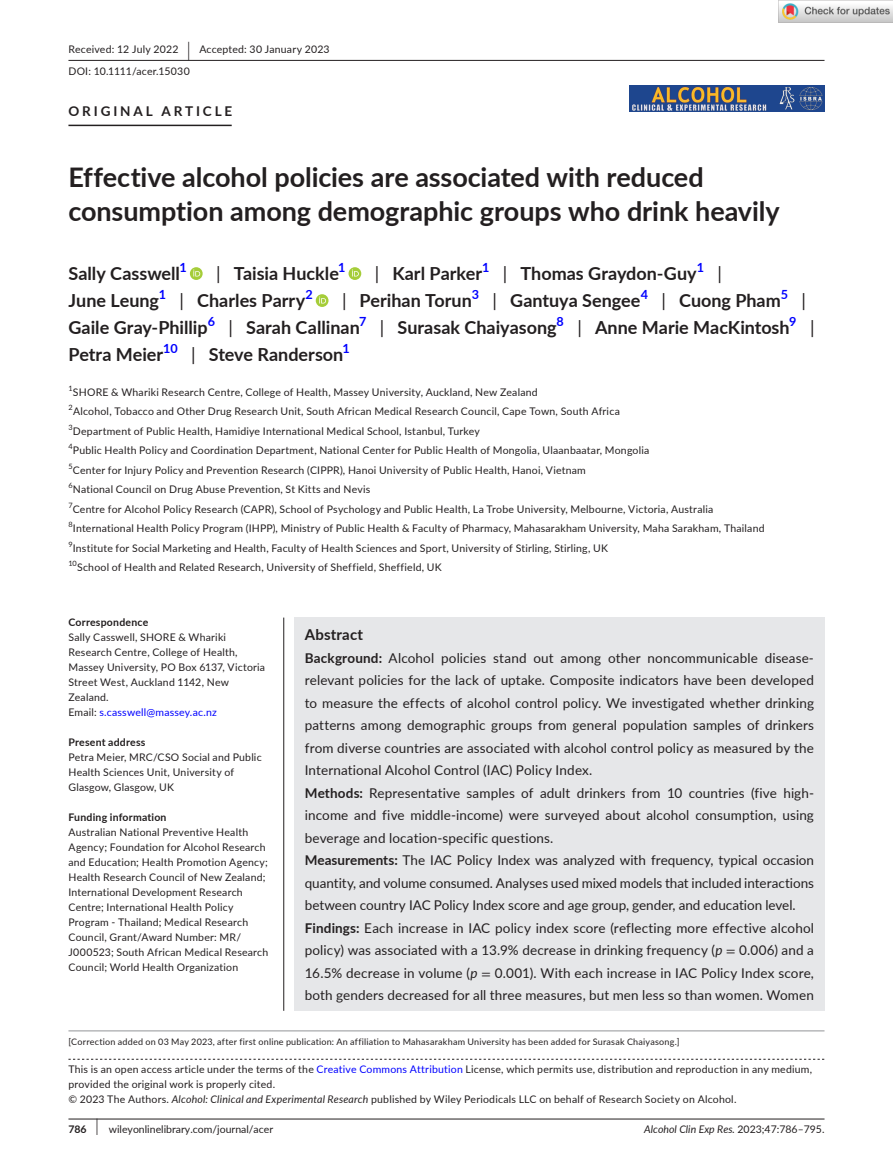
<style>
.page{position:relative;width:893px;height:1174px;background:#fff}
.page>*{position:absolute;margin:0;border:0;box-sizing:border-box;transform-origin:0 0}
.t1{font:700 27px/34.5px "Lato";letter-spacing:-.005em;color:#231f20}
.t2{font:700 18px "Lato";color:#231f20}
.t3{font:18px "Lato";color:#231f20}
.t4{font:700 15px "Lato";letter-spacing:.015em;color:#231f20}
.t5{font:13.5px/22.5px "Lato";letter-spacing:.01em;color:#231f20}
.t6{font:700 13.5px "Lato";letter-spacing:.215em;color:#231f20}
.t7{font:700 12.6px "Lato";color:#00f}
.t8{font:10.5px/15px "Lato";letter-spacing:.02em;color:#231f20}
.t9{font:700 10.5px "Lato";letter-spacing:.02em;color:#231f20}
.t10{font:10.5px "Lato";color:#231f20}
.t11{font:italic 10.5px "Lato";color:#231f20}
.t12{font:9px "Lato";letter-spacing:.025em;color:#231f20}
.t13{font:7.35px "Lato";color:#231f20}
.s1{font-size:19.65px}
.s2{font-weight:400}
.s3{color:#00f}
.s4{font-weight:700}
.s5{font-style:italic}
.s6{font-family:"STIX"}
.s7{font-size:17.4px}
.s8{font-style:normal}
</style>
<div class="page">
<hr style="left:68px;top:1118px;width:756px;height:1px;background:#231f20">
<img style="left:629px;top:86px;width:195px;height:26px">
<hr style="left:68px;top:60px;width:756px;height:1px;background:#231f20">
<hr style="left:68px;top:125px;width:164px;height:1px;background:#231f20">
<svg style="left:190px;top:267px;width:13px;height:13px"></svg>
<svg style="left:193px;top:269px;width:7px;height:7px"></svg>
<svg style="left:348px;top:267px;width:13px;height:13px"></svg>
<svg style="left:352px;top:269px;width:7px;height:7px"></svg>
<svg style="left:316px;top:294px;width:12px;height:13px"></svg>
<svg style="left:319px;top:296px;width:7px;height:7px"></svg>
<svg style="left:68px;top:1058px;width:756px;height:1px"></svg>
<div style="left:294px;top:617px;width:530px;height:393px;background:#e6e7e9"></div>
<hr style="left:283px;top:617px;width:1px;height:393px;background:#231f20">
<hr style="left:68px;top:1030px;width:756px;height:1px;background:#939598">
<img style="left:779px;top:0;width:114px;height:23px">
<p class="t8" style="left:68px;top:38px;width:263px;line-height:21.8px">Received: 12 July 2022 <span class="s1">|</span> Accepted: 30 January 2023<br>DOI: 10.1111/acer.15030</p>
<p class="t6" style="left:68px;top:101px;width:165px">ORIGINAL ARTICLE</p>
<h1 class="t1" style="left:68px;top:159px;width:713px">Effective alcohol policies are associated with reduced consumption among demographic groups who drink heavily</h1>
<h2 class="t2" style="left:68px;top:260px;width:113px">Sally Casswell</h2>
<p class="t7" style="left:180px;top:258px;width:9px">1</p>
<h2 class="t2" style="left:216px;top:260px;width:124px"><span class="s2">|</span> Taisia Huckle</h2>
<p class="t7" style="left:338px;top:258px;width:9px">1</p>
<h2 class="t2" style="left:375px;top:260px;width:109px"><span class="s2">|</span> Karl Parker</h2>
<p class="t7" style="left:482px;top:258px;width:9px">1</p>
<h2 class="t2" style="left:503px;top:260px;width:195px"><span class="s2">|</span> Thomas Graydon-Guy</h2>
<p class="t7" style="left:697px;top:258px;width:9px">1</p>
<h2 class="t3" style="left:717px;top:260px;width:6px">|</h2>
<h2 class="t2" style="left:68px;top:287px;width:92px">June Leung</h2>
<p class="t7" style="left:159px;top:285px;width:9px">1</p>
<h2 class="t2" style="left:180px;top:287px;width:127px"><span class="s2">|</span> Charles Parry</h2>
<p class="t7" style="left:305px;top:285px;width:9px">2</p>
<h2 class="t2" style="left:342px;top:287px;width:131px"><span class="s2">|</span> Perihan Torun</h2>
<p class="t7" style="left:472px;top:285px;width:9px">3</p>
<h2 class="t2" style="left:493px;top:287px;width:149px"><span class="s2">|</span> Gantuya Sengee</h2>
<p class="t7" style="left:641px;top:285px;width:9px">4</p>
<h2 class="t2" style="left:661px;top:287px;width:121px"><span class="s2">|</span> Cuong Pham</h2>
<p class="t7" style="left:781px;top:285px;width:9px">5</p>
<h2 class="t3" style="left:801px;top:287px;width:6px">|</h2>
<h2 class="t2" style="left:68px;top:314px;width:141px">Gaile Gray-Phillip</h2>
<p class="t7" style="left:208px;top:312px;width:9px">6</p>
<h2 class="t2" style="left:228px;top:314px;width:133px"><span class="s2">|</span> Sarah Callinan</h2>
<p class="t7" style="left:359px;top:312px;width:9px">7</p>
<h2 class="t2" style="left:380px;top:314px;width:178px"><span class="s2">|</span> Surasak Chaiyasong</h2>
<p class="t7" style="left:557px;top:312px;width:9px">8</p>
<h2 class="t2" style="left:577px;top:314px;width:214px"><span class="s2">|</span> Anne Marie MacKintosh</h2>
<p class="t7" style="left:789px;top:312px;width:9px">9</p>
<h2 class="t3" style="left:810px;top:314px;width:6px">|</h2>
<h2 class="t2" style="left:68px;top:341px;width:96px">Petra Meier</h2>
<p class="t7" style="left:163px;top:339px;width:16px">10</p>
<h2 class="t2" style="left:191px;top:341px;width:154px"><span class="s2">|</span> Steve Randerson</h2>
<p class="t7" style="left:342px;top:339px;width:9px">1</p>
<p class="t13" style="left:68px;top:383px;width:6px">1</p>
<p class="t8" style="left:68px;top:381px;width:698px;line-height:19.5px;text-indent:4px">SHORE &amp; Whariki Research Centre, College of Health, Massey University, Auckland, New Zealand<br><sup>2</sup>Alcohol, Tobacco and Other Drug Research Unit, South African Medical Research Council, Cape Town, South Africa<br><sup>3</sup>Department of Public Health, Hamidiye International Medical School, Istanbul, Turkey<br><sup>4</sup>Public Health Policy and Coordination Department, National Center for Public Health of Mongolia, Ulaanbaatar, Mongolia<br><sup>5</sup>Center for Injury Policy and Prevention Research (CIPPR), Hanoi University of Public Health, Hanoi, Vietnam<br><sup>6</sup>National Council on Drug Abuse Prevention, St Kitts and Nevis<br><sup>7</sup>Centre for Alcohol Policy Research (CAPR), School of Psychology and Public Health, La Trobe University, Melbourne, Victoria, Australia <sup>8</sup>International Health Policy Program (IHPP), Ministry of Public Health &amp; Faculty of Pharmacy, Mahasarakham University, Maha Sarakham, Thailand <sup>9</sup>Institute for Social Marketing and Health, Faculty of Health Sciences and Sport, University of Stirling, Stirling, UK<br><sup>10</sup>School of Health and Related Research, University of Sheffield, Sheffield, UK</p>
<p class="t9" style="left:68px;top:614px;width:81px">Correspondence</p>
<p class="t8" style="left:68px;top:629px;width:198px">Sally Casswell, SHORE &amp; Whariki<br>Research Centre, College of Health,<br>Massey University, PO Box 6137, Victoria<br>Street West, Auckland 1142, New<br>Zealand.<br>Email: <span class="s3">s.casswell@massey.ac.nz</span></p>
<p class="t9" style="left:68px;top:734px;width:78px">Present address</p>
<p class="t8" style="left:68px;top:749px;width:195px">Petra Meier, MRC/CSO Social and Public<br>Health Sciences Unit, University of<br>Glasgow, Glasgow, UK</p>
<p class="t9" style="left:68px;top:809px;width:100px">Funding information</p>
<p class="t8" style="left:68px;top:824px;width:201px">Australian National Preventive Health Agency; Foundation for Alcohol Research and Education; Health Promotion Agency; Health Research Council of New Zealand; International Development Research Centre; International Health Policy Program - Thailand; Medical Research Council, Grant/Award Number: MR/ J000523; South African Medical Research Council; World Health Organization</p>
<h3 class="t4" style="left:305px;top:623px;width:60px">Abstract</h3>
<p class="t5" style="left:305px;top:646px;width:511px"><span class="s4">Background:</span> Alcohol policies stand out among other noncommunicable disease&shy;relevant policies for the lack of uptake. Composite indicators have been developed to measure the effects of alcohol control policy. We investigated whether drinking patterns among demographic groups from general population samples of drinkers from diverse countries are associated with alcohol control policy as measured by the International Alcohol Control (IAC) Policy Index.<br><span class="s4">Methods:</span> Representative samples of adult drinkers from 10 countries (five high&shy;income and five middle-income) were surveyed about alcohol consumption, using beverage and location-specific questions.<br><span class="s4">Measurements:</span> The IAC Policy Index was analyzed with frequency, typical occasion quantity, and volume consumed. Analyses used mixed models that included interactions between country IAC Policy Index score and age group, gender, and education level.<br><span class="s4">Findings:</span> Each increase in IAC policy index score (reflecting more effective alcohol policy) was associated with a 13.9% decrease in drinking frequency (<span class="s5">p</span> <span class="s6">=</span> 0.006) and a 16.5% decrease in volume (<span class="s5">p</span> <span class="s6">=</span> 0.001). With each increase in IAC Policy Index score, both genders decreased for all three measures, but men less so than women. Women</p>
<p class="t12" style="left:68px;top:1035px;width:612px">[Correction added on 03 May 2023, after first online publication: An affiliation to Mahasarakham University has been added for Surasak Chaiyasong.]</p>
<p class="t8" style="left:68px;top:1061px;width:745px">This is an open access article under the terms of the <span class="s3">Creative Commons Attribution</span> License, which permits use, distribution and reproduction in any medium, provided the original work is properly cited.<br>© 2023 The Authors. <span class="s5">Alcohol: Clinical and Experimental Research</span> published by Wiley Periodicals LLC on behalf of Research Society on Alcohol.</p>
<p class="t10" style="left:68px;top:1121px;width:206px"><span class="s4">786</span> <span class="s7">|</span> wileyonlinelibrary.com/journal/acer</p>
<p class="t11" style="left:644px;top:1121px;width:182px">Alcohol Clin Exp Res. <span class="s8">2023;47:786–795.</span></p>
</div>
